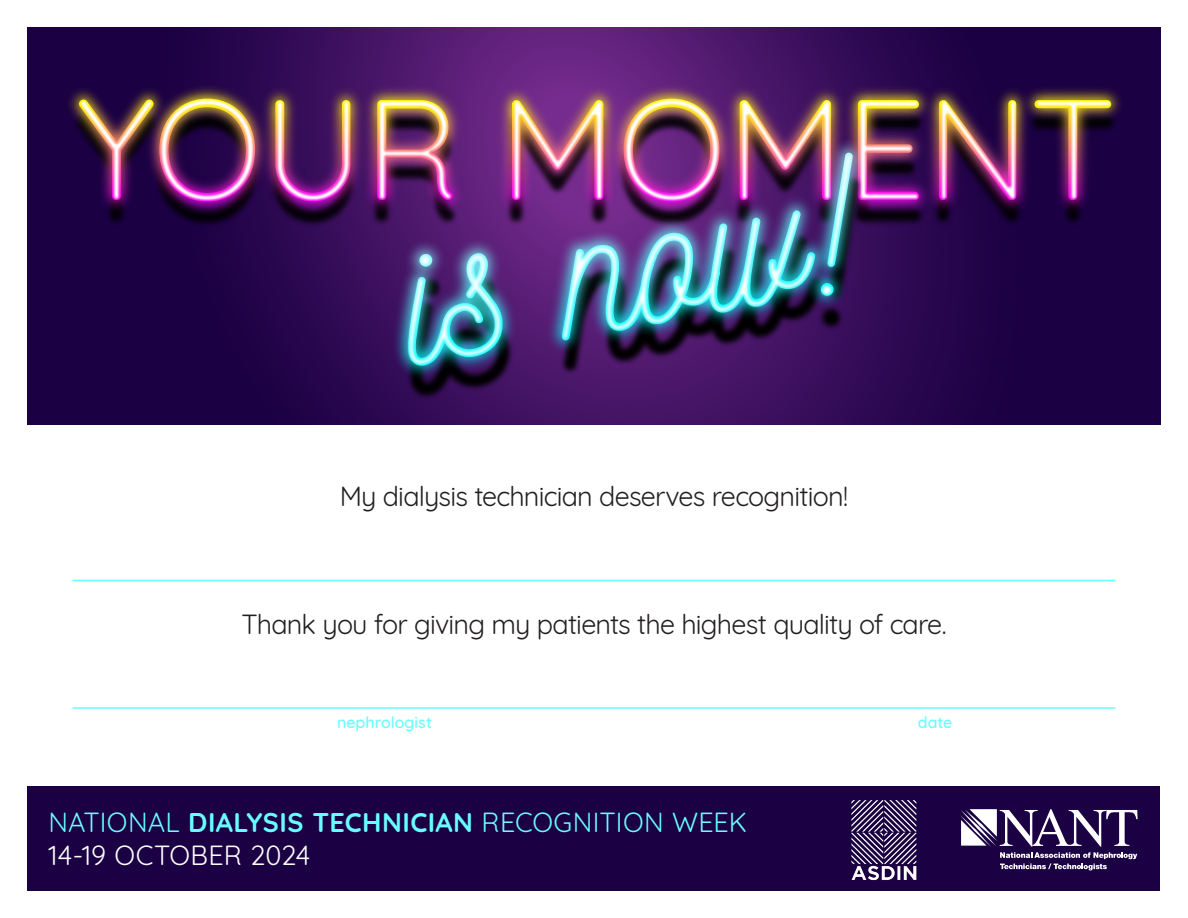
<style>
.page{position:relative;width:1188px;height:918px;background:#fff}
.page>*{position:absolute;margin:0;border:0;box-sizing:border-box;transform-origin:0 0}
.t1{font:27px "Quicksand";letter-spacing:-.03em;color:#231f20}
.t2{font:27px/32.4px "Quicksand";letter-spacing:.005em;color:#69fdff}
.t3{font:500 15.9px "Quicksand";letter-spacing:.005em;color:#69fdff}
.s1{font-weight:700}
.s2{color:#fff}
</style>
<div class="page">
<svg style="left:27px;top:27px;width:1134px;height:397px"></svg>
<img style="left:62px;top:218px;width:1066px;height:19px">
<img style="left:62px;top:82px;width:1066px;height:136px">
<img style="left:66px;top:86px;width:1058px;height:128px">
<img style="left:372px;top:341px;width:529px;height:76px">
<img style="left:367px;top:131px;width:530px;height:259px">
<img style="left:512px;top:99px;width:407px;height:242px">
<img style="left:372px;top:137px;width:519px;height:247px">
<div style="left:28px;top:786px;width:1132px;height:104px;background:#1b0043"></div>
<svg style="left:960px;top:809px;width:178px;height:61px"></svg>
<hr style="left:73px;top:580px;width:1042px;height:1px;background:#69fdff">
<hr style="left:73px;top:707px;width:1042px;height:2px;background:#69fdff">
<img style="left:851px;top:800px;width:65px;height:81px">
<p class="t1" style="left:340px;top:476px;width:510px">My dialysis technician deserves recognition!</p>
<p class="t1" style="left:241px;top:603px;width:707px">Thank you for giving my patients the highest quality of care.</p>
<p class="t3" style="left:337px;top:710px;width:97px">nephrologist</p>
<p class="t3" style="left:918px;top:710px;width:36px">date</p>
<p class="t2" style="left:49px;top:804px;width:700px">NATIONAL <span class="s1">DIALYSIS TECHNICIAN</span> RECOGNITION WEEK<br><span class="s2">14-19 OCTOBER 2024</span></p>
</div>
